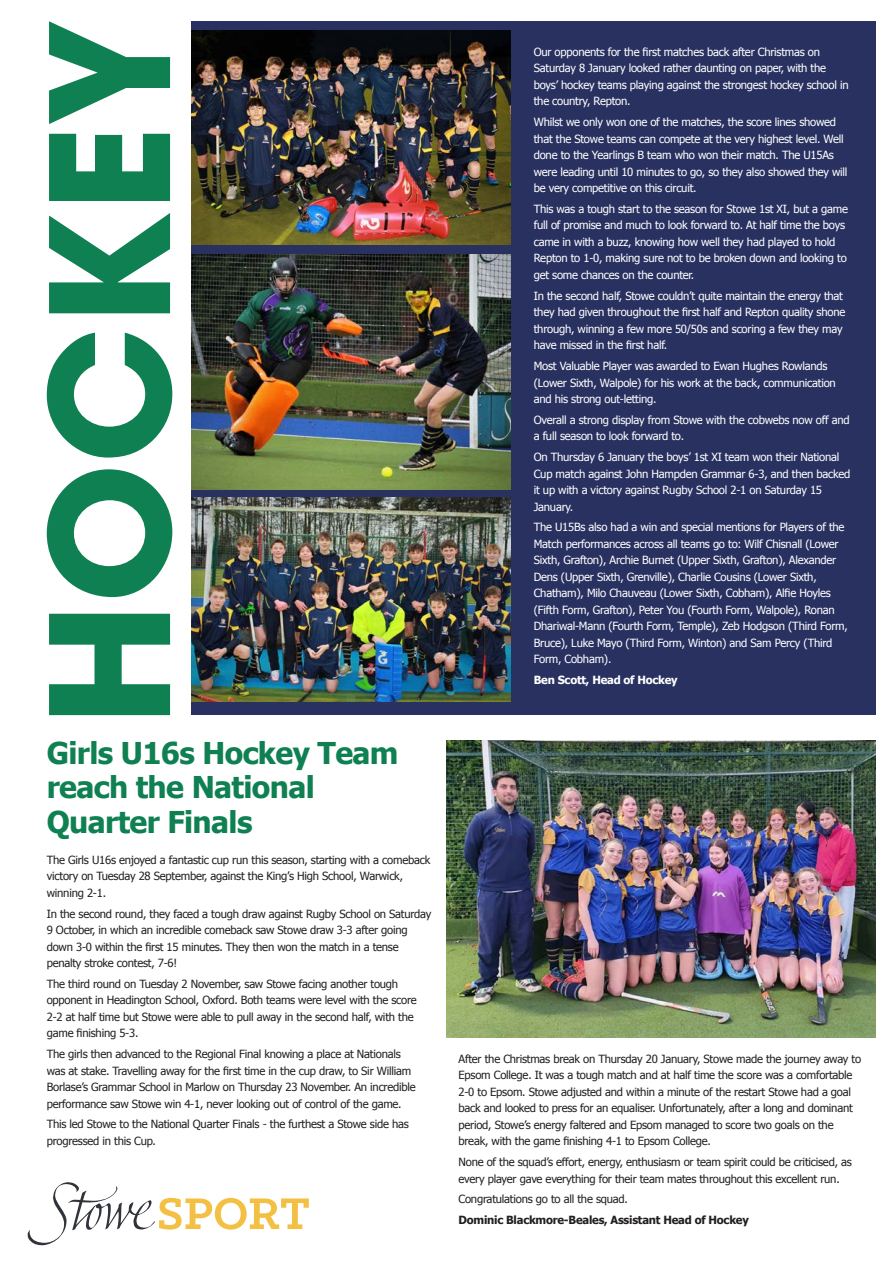
<style>
.page{position:relative;width:893px;height:1263px;background:#fff}
.page>*{position:absolute;margin:0;border:0;box-sizing:border-box;transform-origin:0 0}
.t1{font:700 30px/34.5px "Tahoma";letter-spacing:-.02em;color:#0f8052}
.t2{font:11.25px/16.5px "Tahoma";letter-spacing:-.02em;color:#fff}
.t3{font:11.25px/16.5px "Tahoma";letter-spacing:-.02em;color:#231f20}
.t4{font:700 11.25px "Tahoma";letter-spacing:-.02em;color:#231f20}
.t5{font:700 11.25px "Tahoma";letter-spacing:-.02em;color:#fff}
</style>
<div class="page">
<div style="left:192px;top:21px;width:684px;height:694px;background:#293160"></div>
<img style="left:192px;top:31px;width:318px;height:214px">
<img style="left:192px;top:498px;width:318px;height:204px">
<svg style="left:47px;top:21px;width:125px;height:694px;fill:#0f8052"></svg>
<img style="left:192px;top:254px;width:318px;height:235px">
<svg style="left:27px;top:1182px;width:282px;height:63px"></svg>
<img style="left:446px;top:741px;width:430px;height:296px">
<h1 class="t1" style="left:47px;top:734px;width:353px">Girls U16s Hockey Team reach the National<br>Quarter Finals</h1>
<p class="t3" style="left:47px;top:851px;width:385px">The Girls U16s enjoyed a fantastic cup run this season, starting with a comeback victory on Tuesday 28 September, against the King’s High School, Warwick, winning 2-1.</p>
<p class="t3" style="left:47px;top:905px;width:386px">In the second round, they faced a tough draw against Rugby School on Saturday 9 October, in which an incredible comeback saw Stowe draw 3-3 after going down 3-0 within the first 15 minutes. They then won the match in a tense penalty stroke contest, 7-6!</p>
<p class="t3" style="left:47px;top:975px;width:372px">The third round on Tuesday 2 November, saw Stowe facing another tough opponent in Headington School, Oxford. Both teams were level with the score 2-2 at half time but Stowe were able to pull away in the second half, with the game finishing 5-3.</p>
<p class="t3" style="left:47px;top:1045px;width:370px">The girls then advanced to the Regional Final knowing a place at Nationals was at stake. Travelling away for the first time in the cup draw, to Sir William Borlase’s Grammar School in Marlow on Thursday 23 November. An incredible performance saw Stowe win 4-1, never looking out of control of the game.</p>
<p class="t3" style="left:47px;top:1115px;width:364px">This led Stowe to the National Quarter Finals - the furthest a Stowe side has progressed in this Cup.</p>
<p class="t2" style="left:534px;top:43px;width:316px">Our opponents for the first matches back after Christmas on Saturday 8 January looked rather daunting on paper, with the boys’ hockey teams playing against the strongest hockey school in the country, Repton.</p>
<p class="t2" style="left:534px;top:113px;width:315px">Whilst we only won one of the matches, the score lines showed that the Stowe teams can compete at the very highest level. Well done to the Yearlings B team who won their match. The U15As were leading until 10 minutes to go, so they also showed they will be very competitive on this circuit.</p>
<p class="t2" style="left:534px;top:200px;width:316px">This was a tough start to the season for Stowe 1st XI, but a game full of promise and much to look forward to. At half time the boys came in with a buzz, knowing how well they had played to hold Repton to 1-0, making sure not to be broken down and looking to get some chances on the counter.</p>
<p class="t2" style="left:534px;top:287px;width:313px">In the second half, Stowe couldn’t quite maintain the energy that they had given throughout the first half and Repton quality shone through, winning a few more 50/50s and scoring a few they may have missed in the first half.</p>
<p class="t2" style="left:534px;top:357px;width:304px">Most Valuable Player was awarded to Ewan Hughes Rowlands (Lower Sixth, Walpole) for his work at the back, communication and his strong out-letting.</p>
<p class="t2" style="left:534px;top:411px;width:317px">Overall a strong display from Stowe with the cobwebs now off and a full season to look forward to.</p>
<p class="t2" style="left:534px;top:448px;width:318px">On Thursday 6 January the boys’ 1st XI team won their National Cup match against John Hampden Grammar 6-3, and then backed it up with a victory against Rugby School 2-1 on Saturday 15<br>January.</p>
<p class="t2" style="left:534px;top:518px;width:316px">The U15Bs also had a win and special mentions for Players of the Match performances across all teams go to: Wilf Chisnall (Lower Sixth, Grafton), Archie Burnet (Upper Sixth, Grafton), Alexander Dens (Upper Sixth, Grenville), Charlie Cousins (Lower Sixth, Chatham), Milo Chauveau (Lower Sixth, Cobham), Alfie Hoyles (Fifth Form, Grafton), Peter You (Fourth Form, Walpole), Ronan Dhariwal-Mann (Fourth Form, Temple), Zeb Hodgson (Third Form, Bruce), Luke Mayo (Third Form, Winton) and Sam Percy (Third Form, Cobham).</p>
<p class="t5" style="left:534px;top:672px;width:145px">Ben Scott, Head of Hockey</p>
<p class="t3" style="left:459px;top:1050px;width:404px">After the Christmas break on Thursday 20 January, Stowe made the journey away to Epsom College. It was a tough match and at half time the score was a comfortable 2-0 to Epsom. Stowe adjusted and within a minute of the restart Stowe had a goal back and looked to press for an equaliser. Unfortunately, after a long and dominant period, Stowe’s energy faltered and Epsom managed to score two goals on the break, with the game finishing 4-1 to Epsom College.</p>
<p class="t3" style="left:459px;top:1153px;width:395px">None of the squad’s effort, energy, enthusiasm or team spirit could be criticised, as every player gave everything for their team mates throughout this excellent run.</p>
<p class="t3" style="left:459px;top:1190px;width:171px">Congratulations go to all the squad.</p>
<p class="t4" style="left:459px;top:1212px;width:292px">Dominic Blackmore-Beales, Assistant Head of Hockey</p>
</div>
